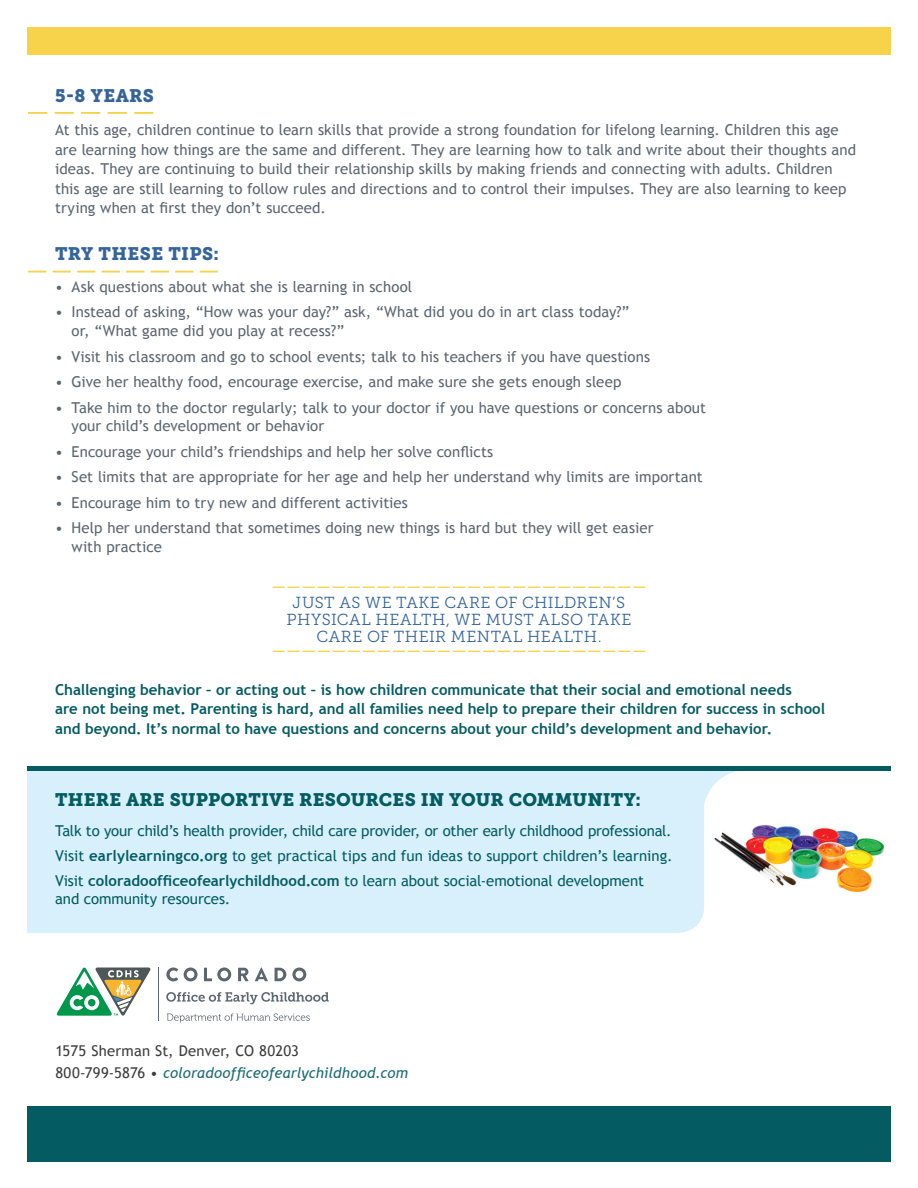
<style>
.page{position:relative;width:918px;height:1188px;background:#fff}
.page>*{position:absolute;margin:0;border:0;box-sizing:border-box;transform-origin:0 0}
.t1{font:18px "Museo Slab 900";letter-spacing:.01em;color:#045c62}
.t2{font:18px "Museo Slab 900";letter-spacing:.02em;color:#35649d}
.t3{font:15.9px/16.6px "Museo Slab 300";letter-spacing:.035em;color:#35649d;text-align:center}
.t4{font:15px/19.5px "Trebuchet MS";letter-spacing:.005em;color:#5c666f}
.t5{font:700 15px/19.5px "Trebuchet MS";color:#045c62}
.t6{font:15px/24.8px "Trebuchet MS";letter-spacing:-.005em;color:#045c62;text-align:justify}
.t7{font:14.85px/22.5px "Trebuchet MS";letter-spacing:.015em;color:#3e3e3f}
.s1{font-weight:700}
.s2{font-style:italic;color:#1d6c72}
</style>
<div class="page">
<div style="left:27px;top:771px;width:677px;height:162px;background:#d8f0fb"></div>
<div style="left:27px;top:1106px;width:864px;height:56px;background:#045c62"></div>
<div style="left:27px;top:27px;width:864px;height:27px;background:#f6d34b"></div>
<svg style="left:28px;top:112px;width:125px;height:2px"></svg>
<svg style="left:28px;top:271px;width:190px;height:2px"></svg>
<svg style="left:273px;top:651px;width:372px;height:1px"></svg>
<svg style="left:273px;top:587px;width:372px;height:1px"></svg>
<svg style="left:703px;top:771px;width:33px;height:35px"></svg>
<img style="left:714px;top:825px;width:171px;height:67px">
<svg style="left:167px;top:1013px;width:143px;height:10px"></svg>
<svg style="left:166px;top:968px;width:12px;height:13px"></svg>
<svg style="left:184px;top:968px;width:14px;height:13px"></svg>
<svg style="left:204px;top:968px;width:27px;height:13px"></svg>
<svg style="left:238px;top:968px;width:11px;height:13px"></svg>
<svg style="left:275px;top:968px;width:11px;height:13px"></svg>
<svg style="left:292px;top:968px;width:14px;height:13px"></svg>
<svg style="left:255px;top:968px;width:13px;height:13px"></svg>
<svg style="left:166px;top:992px;width:163px;height:12px"></svg>
<hr style="left:158px;top:968px;width:1px;height:53px;background:#5c666f">
<svg style="left:56px;top:967px;width:95px;height:49px"></svg>
<hr style="left:27px;top:767px;width:864px;height:4px;background:#045c62">
<p class="t2" style="left:55px;top:85px;width:100px">5-8 YEARS</p>
<p class="t4" style="left:55px;top:120px;width:803px">At this age, children continue to learn skills that provide a strong foundation for lifelong learning. Children this age are learning how things are the same and different. They are learning how to talk and write about their thoughts and ideas. They are continuing to build their relationship skills by making friends and connecting with adults. Children this age are still learning to follow rules and directions and to control their impulses. They are also learning to keep trying when at first they don’t succeed.</p>
<p class="t2" style="left:55px;top:243px;width:165px">TRY THESE TIPS:</p>
<p class="t4" style="left:55px;top:277px;width:359px">• Ask questions about what she is learning in school</p>
<p class="t4" style="left:72px;top:303px;width:559px;line-height:18.8px;text-indent:-16px">• Instead of asking, “How was your day?” ask, “What did you do in art class today?” or, “What game did you play at recess?”</p>
<p class="t4" style="left:55px;top:347px;width:597px">• Visit his classroom and go to school events; talk to his teachers if you have questions</p>
<p class="t4" style="left:55px;top:372px;width:568px">• Give her healthy food, encourage exercise, and make sure she gets enough sleep</p>
<p class="t4" style="left:72px;top:398px;width:636px;line-height:18.8px;text-indent:-16px">• Take him to the doctor regularly; talk to your doctor if you have questions or concerns about your child’s development or behavior</p>
<p class="t4" style="left:55px;top:442px;width:440px">• Encourage your child’s friendships and help her solve conflicts</p>
<p class="t4" style="left:55px;top:468px;width:649px">• Set limits that are appropriate for her age and help her understand why limits are important</p>
<p class="t4" style="left:55px;top:493px;width:354px">• Encourage him to try new and different activities</p>
<p class="t4" style="left:72px;top:519px;width:583px;line-height:18.8px;text-indent:-16px">• Help her understand that sometimes doing new things is hard but they will get easier with practice</p>
<p class="t3" style="left:287px;top:595px;width:346px">JUST AS WE TAKE CARE OF CHILDREN’S<br>PHYSICAL HEALTH, WE MUST ALSO TAKE<br>CARE OF THEIR MENTAL HEALTH.</p>
<p class="t5" style="left:55px;top:679px;width:772px">Challenging behavior – or acting out – is how children communicate that their social and emotional needs<br>are not being met. Parenting is hard, and all families need help to prepare their children for success in school and beyond. It’s normal to have questions and concerns about your child’s development and behavior.</p>
<p class="t1" style="left:55px;top:789px;width:587px">THERE ARE SUPPORTIVE RESOURCES IN YOUR COMMUNITY:</p>
<p class="t6" style="left:55px;top:819px;width:619px">Talk to your child’s health provider, child care provider, or other early childhood professional.<br>Visit <span class="s1">earlylearningco.org</span> to get practical tips and fun ideas to support children’s learning.<br>Visit <span class="s1">coloradoofficeofearlychildhood.com</span> to learn about social-emotional development</p>
<p class="t6" style="left:55px;top:886px;width:177px">and community resources.</p>
<p class="t7" style="left:55px;top:1039px;width:354px">1575 Sherman St, Denver, CO 80203<br>800-799-5876 • <span class="s2">coloradoofficeofearlychildhood.com</span></p>
</div>
